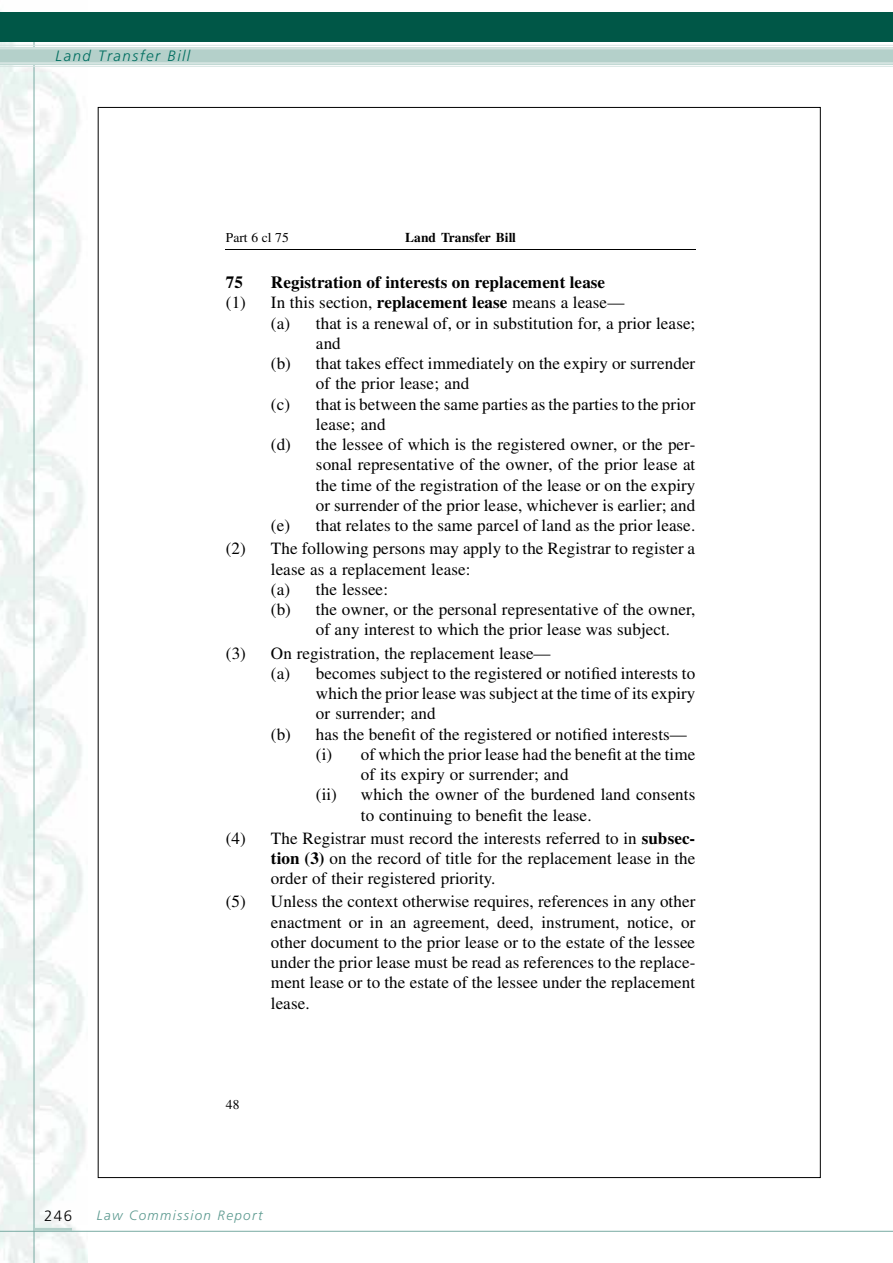
<style>
.page{position:relative;width:893px;height:1263px;background:#fff}
.page>*{position:absolute;margin:0;border:0;box-sizing:border-box;transform-origin:0 0}
.t1{font:17.1px/20.2px "Times";letter-spacing:.005em;color:#000;text-align:justify}
.t2{font:700 17.1px "Times";letter-spacing:.005em;color:#000}
.t3{font:italic 300 15px "Frutiger Maori";letter-spacing:.1em;color:#006e60}
.t4{font:300 15px "Frutiger";color:#000}
.t5{font:italic 300 13.5px "Frutiger Maori";letter-spacing:.1em;color:#5c9a90}
.t6{font:700 13.5px "Times";color:#000}
.t7{font:13.5px "Times";color:#000}
.s1{font-weight:700}
</style>
<div class="page">
<img style="left:0;top:11px;width:87px;height:1252px">
<hr style="left:34px;top:15px;width:1px;height:1248px;background:#78aaa3">
<div style="left:0;top:12px;width:893px;height:30px;background:#005747"></div>
<svg style="left:0;top:45px;width:893px;height:22px;background:#c4dad5"></svg>
<hr style="left:226px;top:249px;width:470px;height:1px;background:#000">
<hr style="left:0;top:1231px;width:893px;height:1px;background:#78aaa3">
<hr style="left:34px;top:1228px;width:38px;height:3px;background:#b4d0ca">
<p class="t3" style="left:56px;top:48px;width:136px">Land Transfer Bill</p>
<p class="t7" style="left:226px;top:232px;width:64px">Part 6 cl 75</p>
<p class="t6" style="left:405px;top:232px;width:112px">Land Transfer Bill</p>
<p class="t2" style="left:226px;top:276px;width:19px">75</p>
<p class="t2" style="left:271px;top:276px;width:336px">Registration of interests on replacement lease</p>
<p class="t1" style="left:226px;top:294px;width:400px">(1) In this section, <span class="s1">replacement lease</span> means a lease—</p>
<p class="t1" style="left:271px;top:314px;width:426px">(a) that is a renewal of, or in substitution for, a prior lease;</p>
<p class="t1" style="left:316px;top:334px;width:26px">and</p>
<p class="t1" style="left:271px;top:355px;width:426px">(b) that takes effect immediately on the expiry or surrender</p>
<p class="t1" style="left:316px;top:375px;width:155px">of the prior lease; and</p>
<p class="t1" style="left:271px;top:395px;width:426px">(c) that is between the same parties as the parties to the prior</p>
<p class="t1" style="left:316px;top:415px;width:71px">lease; and</p>
<p class="t1" style="left:271px;top:436px;width:426px">(d) the lessee of which is the registered owner, or the per-</p>
<p class="t1" style="left:316px;top:456px;width:381px">sonal representative of the owner, of the prior lease at</p>
<p class="t1" style="left:316px;top:476px;width:381px">the time of the registration of the lease or on the expiry</p>
<p class="t1" style="left:316px;top:496px;width:381px">or surrender of the prior lease, whichever is earlier; and</p>
<p class="t1" style="left:271px;top:517px;width:426px">(e) that relates to the same parcel of land as the prior lease.</p>
<p class="t1" style="left:226px;top:540px;width:471px">(2) The following persons may apply to the Registrar to register a</p>
<p class="t1" style="left:271px;top:560px;width:201px">lease as a replacement lease:</p>
<p class="t1" style="left:271px;top:580px;width:119px">(a) the lessee:</p>
<p class="t1" style="left:271px;top:600px;width:426px">(b) the owner, or the personal representative of the owner,</p>
<p class="t1" style="left:316px;top:621px;width:356px">of any interest to which the prior lease was subject.</p>
<p class="t1" style="left:226px;top:644px;width:326px">(3) On registration, the replacement lease—</p>
<p class="t1" style="left:271px;top:664px;width:426px">(a) becomes subject to the registered or notified interests to</p>
<p class="t1" style="left:316px;top:685px;width:381px">which the prior lease was subject at the time of its expiry</p>
<p class="t1" style="left:316px;top:705px;width:121px">or surrender; and</p>
<p class="t1" style="left:271px;top:725px;width:417px">(b) has the benefit of the registered or notified interests—</p>
<p class="t1" style="left:316px;top:745px;width:381px">(i) of which the prior lease had the benefit at the time</p>
<p class="t1" style="left:361px;top:765px;width:209px">of its expiry or surrender; and</p>
<p class="t1" style="left:316px;top:786px;width:381px">(ii) which the owner of the burdened land consents</p>
<p class="t1" style="left:361px;top:806px;width:232px">to continuing to benefit the lease.</p>
<p class="t1" style="left:271px;top:829px;width:426px;text-indent:-45px">(4) The Registrar must record the interests referred to in <span class="s1">subsec&shy;tion (3)</span> on the record of title for the replacement lease in the order of their registered priority.</p>
<p class="t1" style="left:271px;top:893px;width:426px;text-indent:-45px">(5) Unless the context otherwise requires, references in any other enactment or in an agreement, deed, instrument, notice, or other document to the prior lease or to the estate of the lessee under the prior lease must be read as references to the replace&shy;ment lease or to the estate of the lessee under the replacement lease.</p>
<p class="t7" style="left:226px;top:1099px;width:15px">48</p>
<p class="t4" style="left:44px;top:1207px;width:30px">246</p>
<p class="t5" style="left:97px;top:1207px;width:167px">Law Commission Report</p>
</div>
